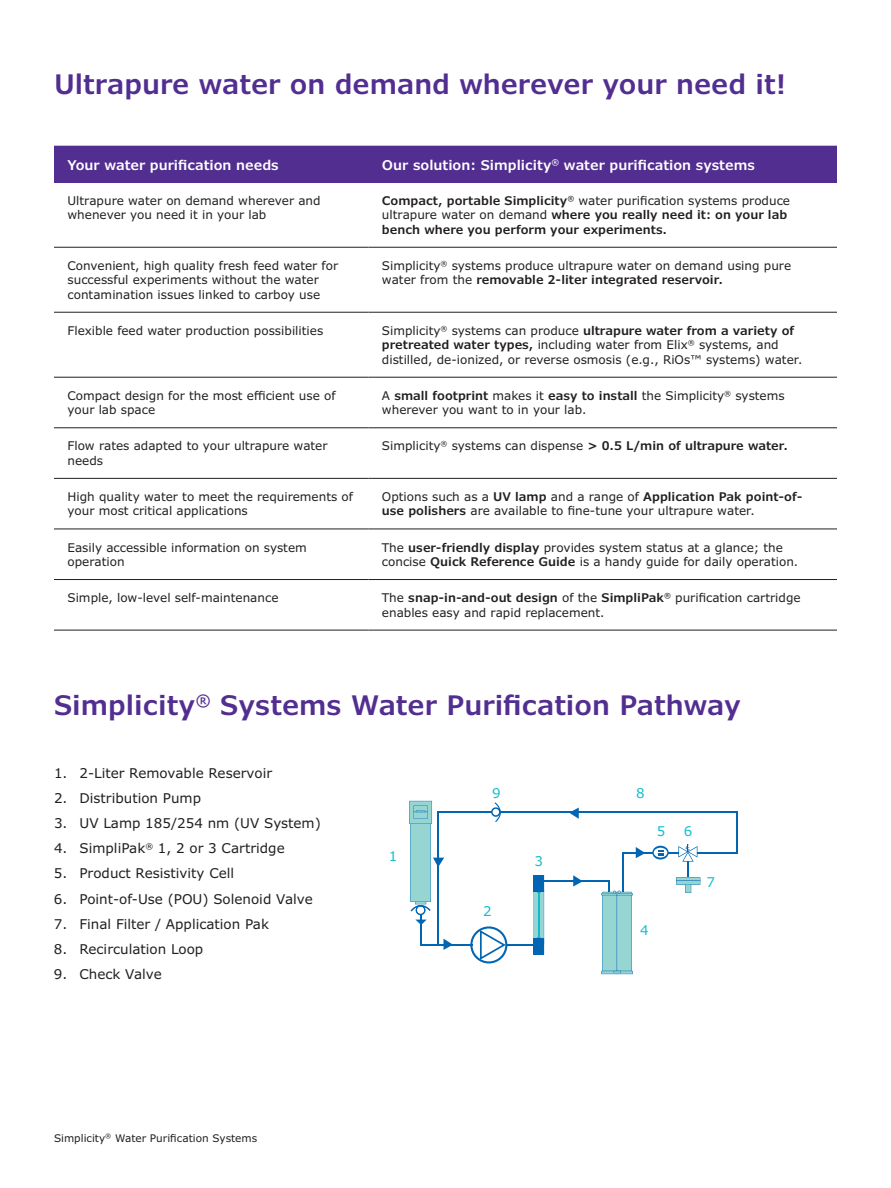
<style>
.page{position:relative;width:891px;height:1188px;background:#fff}
.page>*{position:absolute;margin:0;border:0;box-sizing:border-box;transform-origin:0 0}
.t1{font:600 27px "Verdana Pro";color:#522e91}
.t2{font:13.5px "Verdana Pro";color:#231f20}
.t3{font:600 13.5px "Verdana Pro";color:#fff}
.t4{font:13.5px "Verdana Pro";color:#16becf}
.t5{font:12px/14.4px "Verdana Pro";color:#231f20}
.t6{font:600 12px/14.4px "Verdana Pro";color:#231f20}
.t7{font:10.5px "Verdana Pro";color:#231f20}
.s1{font-weight:400}
.s2{font-weight:600}
</style>
<div class="page">
<div style="left:54px;top:146px;width:783px;height:37px;background:#522e91"></div>
<hr style="left:54px;top:377px;width:314px;height:1px;background:#231f20">
<hr style="left:368px;top:377px;width:469px;height:1px;background:#231f20">
<hr style="left:54px;top:529px;width:314px;height:1px;background:#231f20">
<hr style="left:368px;top:529px;width:469px;height:1px;background:#231f20">
<hr style="left:54px;top:247px;width:314px;height:1px;background:#231f20">
<hr style="left:368px;top:247px;width:469px;height:1px;background:#231f20">
<hr style="left:54px;top:312px;width:314px;height:1px;background:#231f20">
<hr style="left:368px;top:312px;width:469px;height:1px;background:#231f20">
<hr style="left:54px;top:427px;width:314px;height:1px;background:#231f20">
<hr style="left:368px;top:427px;width:469px;height:1px;background:#231f20">
<hr style="left:54px;top:478px;width:314px;height:1px;background:#231f20">
<hr style="left:368px;top:478px;width:469px;height:1px;background:#231f20">
<hr style="left:54px;top:579px;width:314px;height:1px;background:#231f20">
<hr style="left:368px;top:579px;width:469px;height:1px;background:#231f20">
<hr style="left:54px;top:630px;width:314px;height:1px;background:#231f20">
<hr style="left:368px;top:630px;width:469px;height:1px;background:#231f20">
<hr style="left:437px;top:811px;width:300px;height:2px;background:#0066b3">
<hr style="left:437px;top:811px;width:2px;height:135px;background:#0066b3">
<hr style="left:736px;top:811px;width:1px;height:42px;background:#0066b3">
<hr style="left:622px;top:852px;width:2px;height:45px;background:#0066b3">
<hr style="left:622px;top:852px;width:31px;height:1px;background:#0066b3">
<svg style="left:443px;top:939px;width:10px;height:11px"></svg>
<hr style="left:420px;top:914px;width:2px;height:32px;background:#0066b3">
<hr style="left:420px;top:945px;width:53px;height:1px;background:#0066b3">
<svg style="left:573px;top:875px;width:9px;height:12px"></svg>
<svg style="left:570px;top:808px;width:9px;height:11px"></svg>
<svg style="left:636px;top:847px;width:9px;height:11px"></svg>
<hr style="left:543px;top:880px;width:66px;height:2px;background:#0066b3">
<hr style="left:697px;top:852px;width:41px;height:1px;background:#0066b3">
<svg style="left:652px;top:844px;width:45px;height:18px"></svg>
<svg style="left:495px;top:802px;width:6px;height:20px"></svg>
<svg style="left:470px;top:875px;width:74px;height:88px"></svg>
<svg style="left:409px;top:801px;width:35px;height:123px"></svg>
<svg style="left:601px;top:881px;width:32px;height:93px"></svg>
<hr style="left:687px;top:861px;width:2px;height:29px;background:#0066b3">
<svg style="left:676px;top:877px;width:24px;height:16px"></svg>
<div style="left:492px;top:808px;width:8px;height:8px;background:#fff;border-radius:50%"></div>
<div style="left:491px;top:807px;width:10px;height:10px;border:2px solid #0066b3;border-radius:50%"></div>
<h1 class="t1" style="left:54px;top:67px;width:734px">Ultrapure water on demand wherever your need it!</h1>
<p class="t3" style="left:68px;top:156px;width:213px">Your water purification needs</p>
<p class="t3" style="left:382px;top:156px;width:374px">Our solution: Simplicity<sup>®</sup> water purification systems</p>
<p class="t5" style="left:68px;top:194px;width:255px">Ultrapure water on demand wherever and whenever you need it in your lab</p>
<p class="t6" style="left:382px;top:194px;width:410px">Compact, portable Simplicity<sup>®</sup> <span class="s1">water purification systems produce ultrapure water on demand</span> where you really need it: on your lab bench where you perform your experiments.</p>
<p class="t5" style="left:68px;top:259px;width:272px">Convenient, high quality fresh feed water for successful experiments without the water contamination issues linked to carboy use</p>
<p class="t5" style="left:382px;top:259px;width:411px">Simplicity<sup>®</sup> systems produce ultrapure water on demand using pure water from the <span class="s2">removable 2-liter integrated reservoir.</span></p>
<p class="t5" style="left:68px;top:324px;width:257px">Flexible feed water production possibilities</p>
<p class="t5" style="left:382px;top:324px;width:422px">Simplicity<sup>®</sup> systems can produce <span class="s2">ultrapure water from a variety of pretreated water types,</span> including water from Elix<sup>®</sup> systems, and distilled, de-ionized, or reverse osmosis (e.g., RiOs™ systems) water.</p>
<p class="t5" style="left:67px;top:388px;width:270px">Compact design for the most efficient use of your lab space</p>
<p class="t5" style="left:382px;top:388px;width:404px">A <span class="s2">small footprint</span> makes it <span class="s2">easy to install</span> the Simplicity<sup>®</sup> systems wherever you want to in your lab.</p>
<p class="t5" style="left:68px;top:439px;width:262px">Flow rates adapted to your ultrapure water needs</p>
<p class="t5" style="left:382px;top:439px;width:408px">Simplicity<sup>®</sup> systems can dispense <span class="s2">&gt; 0.5 L/min of ultrapure water.</span></p>
<p class="t5" style="left:68px;top:490px;width:287px">High quality water to meet the requirements of your most critical applications</p>
<p class="t5" style="left:382px;top:490px;width:422px">Options such as a <span class="s2">UV lamp</span> and a range of <span class="s2">Application Pak point-of&shy;use polishers</span> are available to fine-tune your ultrapure water.</p>
<p class="t5" style="left:68px;top:540px;width:241px">Easily accessible information on system operation</p>
<p class="t5" style="left:382px;top:540px;width:418px">The <span class="s2">user-friendly display</span> provides system status at a glance; the concise <span class="s2">Quick Reference Guide</span> is a handy guide for daily operation.</p>
<p class="t5" style="left:68px;top:591px;width:213px">Simple, low-level self-maintenance</p>
<p class="t5" style="left:382px;top:591px;width:420px">The <span class="s2">snap-in-and-out design</span> of the <span class="s2">SimpliPak</span><sup>®</sup> purification cartridge enables easy and rapid replacement.</p>
<h1 class="t1" style="left:54px;top:688px;width:688px">Simplicity<sup>®</sup> Systems Water Purification Pathway</h1>
<p class="t2" style="left:54px;top:764px;width:220px">1. 2-Liter Removable Reservoir</p>
<p class="t2" style="left:54px;top:789px;width:149px">2. Distribution Pump</p>
<p class="t2" style="left:54px;top:814px;width:268px">3. UV Lamp 185/254 nm (UV System)</p>
<p class="t2" style="left:54px;top:840px;width:232px">4. SimpliPak<sup>®</sup> 1, 2 or 3 Cartridge</p>
<p class="t2" style="left:54px;top:865px;width:182px">5. Product Resistivity Cell</p>
<p class="t2" style="left:54px;top:890px;width:260px">6. Point-of-Use (POU) Solenoid Valve</p>
<p class="t2" style="left:54px;top:915px;width:217px">7. Final Filter / Application Pak</p>
<p class="t2" style="left:54px;top:940px;width:151px">8. Recirculation Loop</p>
<p class="t2" style="left:54px;top:966px;width:109px">9. Check Valve</p>
<p class="t7" style="left:54px;top:1131px;width:205px">Simplicity<sup>®</sup> Water Purification Systems</p>
<p class="t4" style="left:389px;top:848px;width:10px">1</p>
<p class="t4" style="left:492px;top:784px;width:10px">9</p>
<p class="t4" style="left:636px;top:784px;width:10px">8</p>
<p class="t4" style="left:535px;top:853px;width:10px">3</p>
<p class="t4" style="left:657px;top:823px;width:10px">5</p>
<p class="t4" style="left:684px;top:823px;width:10px">6</p>
<p class="t4" style="left:483px;top:903px;width:10px">2</p>
<p class="t4" style="left:640px;top:922px;width:10px">4</p>
<p class="t4" style="left:707px;top:873px;width:10px">7</p>
</div>
